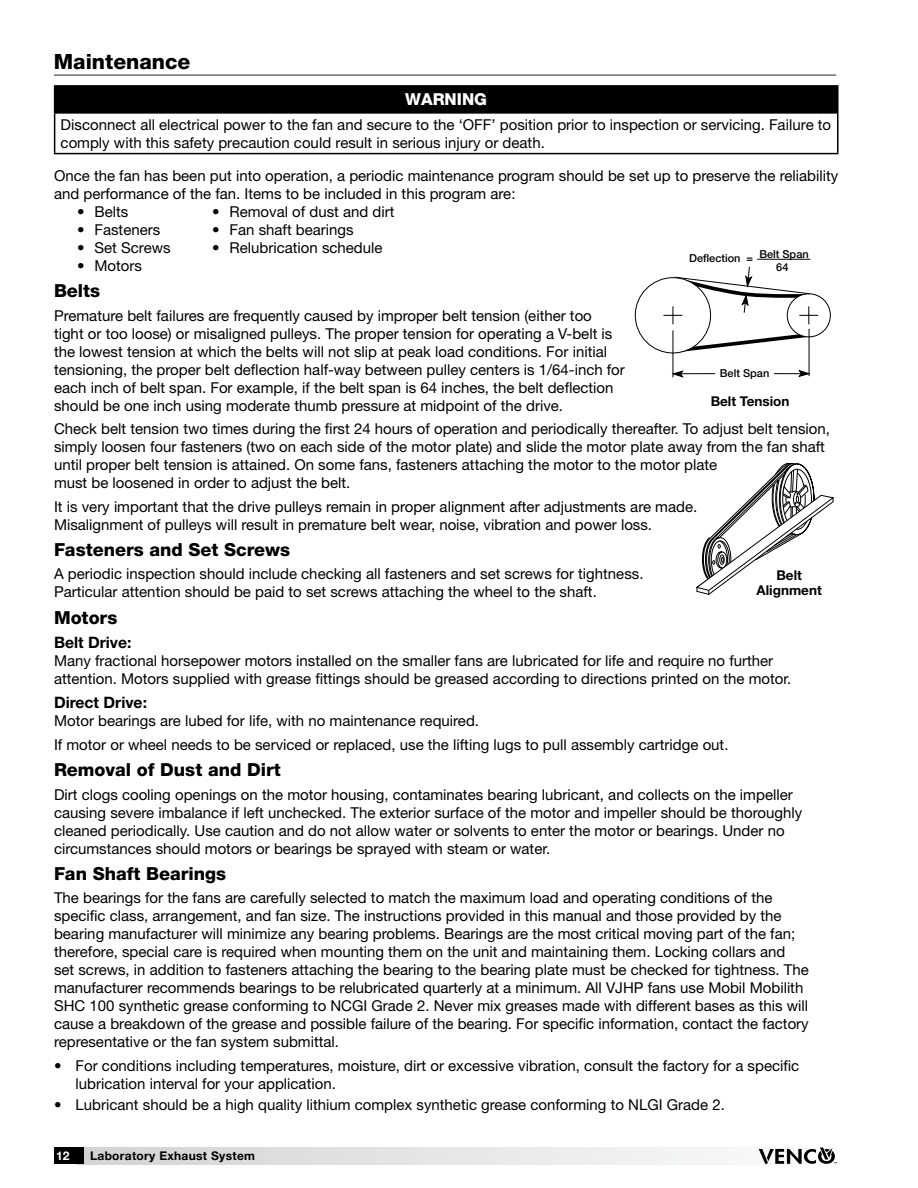
<style>
.page{position:relative;width:918px;height:1188px;background:#fff}
.page>*{position:absolute;margin:0;border:0;box-sizing:border-box;transform-origin:0 0}
.t1{font:800 21px "Helvetica Neue LT Std";color:#000}
.t2{font:800 18px "Helvetica Neue LT Std";color:#000}
.t3{font:800 16.5px "Helvetica Neue LT Std";color:#fff}
.t4{font:700 15.75px "Helvetica Neue LT Std";color:#000}
.t5{font:15px/18px "Helvetica Neue LT Std";color:#000}
.t6{font:700 13.5px/15px "Helvetica Neue LT Std";color:#000;text-align:center}
.t7{font:700 12px "Helvetica Neue LT Std";letter-spacing:.025em;color:#000}
.t8{font:700 12px "Helvetica Neue LT Std";color:#fff}
.t9{font:500 10.95px/9px "Helvetica Neue LT Std";color:#000}
</style>
<div class="page">
<hr style="left:54px;top:74px;width:782px;height:2px;background:#6d6e71">
<div style="left:55px;top:86px;width:783px;height:27px;background:#000"></div>
<hr style="left:54px;top:85px;width:785px;height:2px;background:#000">
<svg style="left:54px;top:87px;width:1px;height:25px"></svg>
<hr style="left:54px;top:112px;width:785px;height:2px;background:#000">
<hr style="left:54px;top:114px;width:1px;height:39px;background:#000">
<hr style="left:837px;top:114px;width:1px;height:39px;background:#000">
<hr style="left:54px;top:153px;width:785px;height:1px;background:#000">
<svg style="left:634px;top:258px;width:197px;height:120px"></svg>
<hr style="left:675px;top:373px;width:40px;height:1px;background:#000">
<hr style="left:774px;top:373px;width:34px;height:1px;background:#000">
<hr style="left:757px;top:259px;width:53px;height:1px;background:#000">
<svg style="left:696px;top:463px;width:138px;height:132px"></svg>
<svg style="left:84px;top:1148px;width:675px;height:16px"></svg>
<div style="left:54px;top:1148px;width:30px;height:16px;background:#000"></div>
<svg style="left:759px;top:1148px;width:78px;height:16px"></svg>
<h1 class="t1" style="left:54px;top:49px;width:138px">Maintenance</h1>
<p class="t3" style="left:405px;top:90px;width:83px">WARNING</p>
<p class="t5" style="left:61px;top:115px;width:772px">Disconnect all electrical power to the fan and secure to the ‘OFF’ position prior to inspection or servicing. Failure to comply with this safety precaution could result in serious injury or death.</p>
<p class="t5" style="left:54px;top:166px;width:786px">Once the fan has been put into operation, a periodic maintenance program should be set up to preserve the reliability and performance of the fan. Items to be included in this program are:</p>
<p class="t5" style="left:77px;top:202px;width:53px">• Belts</p>
<p class="t5" style="left:212px;top:202px;width:184px">• Removal of dust and dirt</p>
<p class="t5" style="left:77px;top:220px;width:85px">• Fasteners</p>
<p class="t5" style="left:212px;top:220px;width:143px">• Fan shaft bearings</p>
<p class="t5" style="left:77px;top:238px;width:95px">• Set Screws</p>
<p class="t5" style="left:212px;top:238px;width:172px">• Relubrication schedule</p>
<p class="t5" style="left:77px;top:256px;width:66px">• Motors</p>
<p class="t2" style="left:54px;top:280px;width:48px">Belts</p>
<p class="t5" style="left:54px;top:306px;width:572px">Premature belt failures are frequently caused by improper belt tension (either too tight or too loose) or misaligned pulleys. The proper tension for operating a V-belt is the lowest tension at which the belts will not slip at peak load conditions. For initial tensioning, the proper belt deflection half-way between pulley centers is 1/64‑inch for each inch of belt span. For example, if the belt span is 64 inches, the belt deflection should be one inch using moderate thumb pressure at midpoint of the drive.</p>
<p class="t5" style="left:54px;top:420px;width:777px">Check belt tension two times during the first 24 hours of operation and periodically thereafter. To adjust belt tension, simply loosen four fasteners (two on each side of the motor plate) and slide the motor plate away from the fan shaft until proper belt tension is attained. On some fans, fasteners attaching the motor to the motor plate<br>must be loosened in order to adjust the belt.</p>
<p class="t5" style="left:54px;top:497px;width:645px">It is very important that the drive pulleys remain in proper alignment after adjustments are made.<br>Misalignment of pulleys will result in premature belt wear, noise, vibration and power loss.</p>
<p class="t2" style="left:54px;top:539px;width:238px">Fasteners and Set Screws</p>
<p class="t5" style="left:54px;top:565px;width:591px">A periodic inspection should include checking all fasteners and set screws for tightness.<br>Particular attention should be paid to set screws attaching the wheel to the shaft.</p>
<p class="t2" style="left:54px;top:607px;width:65px">Motors</p>
<p class="t4" style="left:54px;top:633px;width:79px">Belt Drive:</p>
<p class="t5" style="left:54px;top:652px;width:739px">Many fractional horsepower motors installed on the smaller fans are lubricated for life and require no further attention. Motors supplied with grease fittings should be greased according to directions printed on the motor.</p>
<p class="t4" style="left:54px;top:693px;width:95px">Direct Drive:</p>
<p class="t5" style="left:54px;top:709px;width:676px;line-height:23.4px">Motor bearings are lubed for life, with no maintenance required.<br>If motor or wheel needs to be serviced or replaced, use the lifting lugs to pull assembly cartridge out.</p>
<p class="t2" style="left:54px;top:759px;width:228px">Removal of Dust and Dirt</p>
<p class="t5" style="left:54px;top:785px;width:750px">Dirt clogs cooling openings on the motor housing, contaminates bearing lubricant, and collects on the impeller causing severe imbalance if left unchecked. The exterior surface of the motor and impeller should be thoroughly cleaned periodically. Use caution and do not allow water or solvents to enter the motor or bearings. Under no circumstances should motors or bearings be sprayed with steam or water.</p>
<p class="t2" style="left:54px;top:863px;width:174px">Fan Shaft Bearings</p>
<p class="t5" style="left:54px;top:889px;width:756px">The bearings for the fans are carefully selected to match the maximum load and operating conditions of the specific class, arrangement, and fan size. The instructions provided in this manual and those provided by the bearing manufacturer will minimize any bearing problems. Bearings are the most critical moving part of the fan; therefore, special care is required when mounting them on the unit and maintaining them. Locking collars and set screws, in addition to fasteners attaching the bearing to the bearing plate must be checked for tightness. The manufacturer recommends bearings to be relubricated quarterly at a minimum. All VJHP fans use Mobil Mobilith SHC 100 synthetic grease conforming to NCGI Grade 2. Never mix greases made with different bases as this will cause a breakdown of the grease and possible failure of the bearing. For specific information, contact the factory representative or the fan system submittal.</p>
<p class="t5" style="left:76px;top:1056px;width:725px;text-indent:-22px">• For conditions including temperatures, moisture, dirt or excessive vibration, consult the factory for a specific lubrication interval for your application.</p>
<p class="t5" style="left:54px;top:1095px;width:672px">• Lubricant should be a high quality lithium complex synthetic grease conforming to NLGI Grade 2.</p>
<p class="t9" style="left:776px;top:253px;width:34px;text-indent:-87px">Deflection = Belt Span<br>64</p>
<p class="t9" style="left:720px;top:369px;width:51px">Belt Span</p>
<p class="t6" style="left:711px;top:393px;width:80px">Belt Tension</p>
<p class="t6" style="left:757px;top:567px;width:67px">Belt<br>Alignment</p>
<p class="t8" style="left:56px;top:1148px;width:15px">12</p>
<p class="t7" style="left:90px;top:1148px;width:166px">Laboratory Exhaust System</p>
</div>
